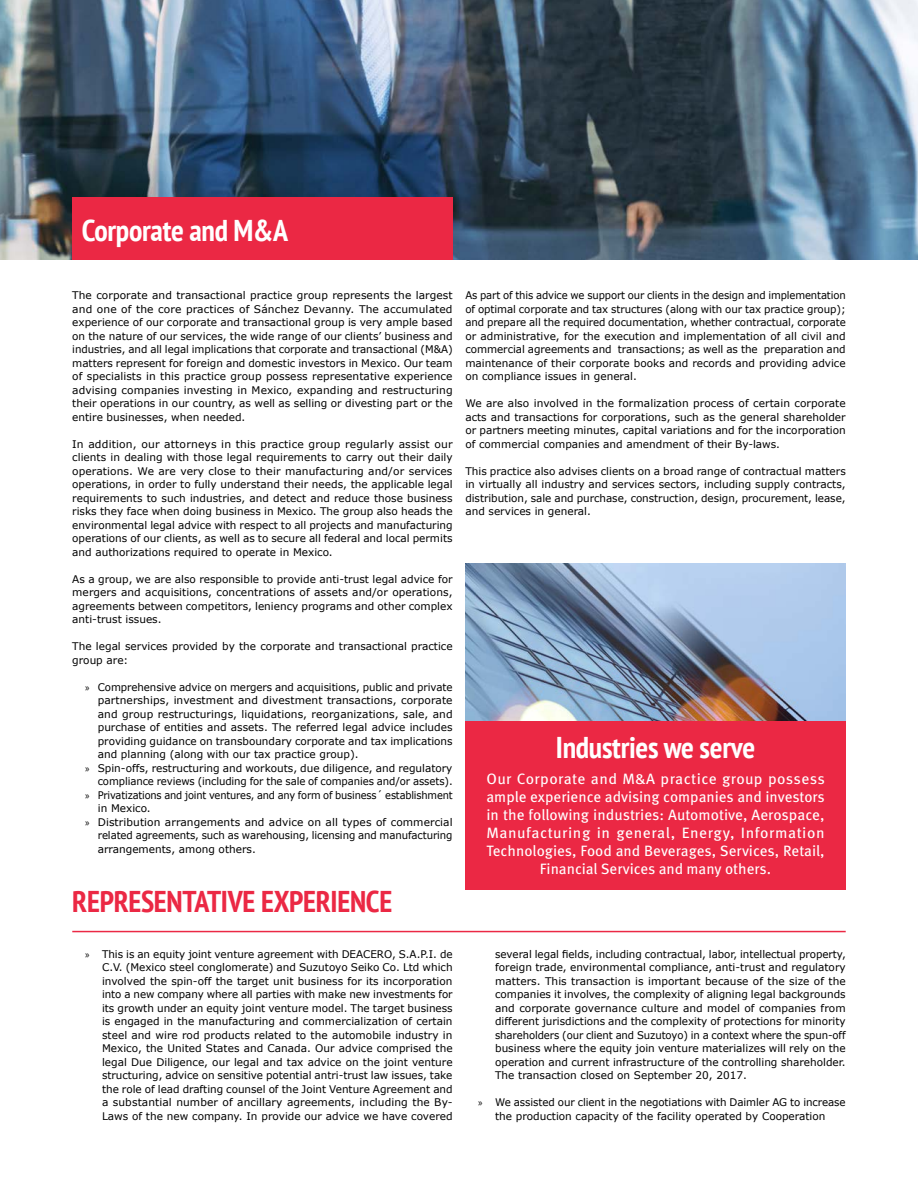
<style>
.page{position:relative;width:918px;height:1188px;background:#fff}
.page>*{position:absolute;margin:0;border:0;box-sizing:border-box;transform-origin:0 0}
.t1{font:700 condensed 30px "PT Sans";letter-spacing:-.01em;color:#fff}
.t2{font:700 condensed 30px "PT Sans";letter-spacing:-.01em;color:#eb2844}
.t3{font:15px/18px "Meta Pro";color:#fff;text-align:center}
.t4{font:10.5px/13.5px "Verdana";color:#000;text-align:justify}
.t5{font:10.5px/13.5px "Verdana";color:#000;text-align:justify;scale:.96 1}
.t6{font:10.5px "Verdana";color:#000;scale:.94 1}
.s1{font-family:"Myriad Pro"}
</style>
<div class="page">
<div style="left:465px;top:720px;width:381px;height:170px;background:#eb2844"></div>
<img style="left:0;top:0;width:918px;height:260px">
<div style="left:72px;top:198px;width:380px;height:62px;background:#eb2844"></div>
<img style="left:465px;top:563px;width:381px;height:157px">
<hr style="left:72px;top:931px;width:774px;height:1px;background:#eb2844">
<h1 class="t1" style="left:82px;top:211px;width:208px">Corporate and M&amp;A</h1>
<p class="t4" style="left:72px;top:289px;width:382px">The corporate and transactional practice group represents the largest and one of the core practices of Sánchez Devanny. The accumulated experience of our corporate and transactional group is very ample based on the nature of our services, the wide range of our clients’ business and industries, and all legal implications that corporate and transactional (M&amp;A) matters represent for foreign and domestic investors in Mexico. Our team of specialists in this practice group possess representative experience advising companies investing in Mexico, expanding and restructuring their operations in our country, as well as selling or divesting part or the entire businesses, when needed.</p>
<p class="t4" style="left:72px;top:437px;width:382px">In addition, our attorneys in this practice group regularly assist our clients in dealing with those legal requirements to carry out their daily operations. We are very close to their manufacturing and/or services operations, in order to fully understand their needs, the applicable legal requirements to such industries, and detect and reduce those business risks they face when doing business in Mexico. The group also heads the environmental legal advice with respect to all projects and manufacturing operations of our clients, as well as to secure all federal and local permits and authorizations required to operate in Mexico.</p>
<p class="t4" style="left:72px;top:572px;width:382px">As a group, we are also responsible to provide anti-trust legal advice for mergers and acquisitions, concentrations of assets and/or operations, agreements between competitors, leniency programs and other complex anti-trust issues.</p>
<p class="t4" style="left:72px;top:640px;width:382px">The legal services provided by the corporate and transactional practice group are:</p>
<p class="t4" style="left:85px;top:680px;width:369px"><span class="s1">»</span> Comprehensive advice on mergers and acquisitions, public and private</p>
<p class="t4" style="left:98px;top:694px;width:356px">partnerships, investment and divestment transactions, corporate</p>
<p class="t4" style="left:98px;top:707px;width:356px">and group restructurings, liquidations, reorganizations, sale, and</p>
<p class="t4" style="left:98px;top:721px;width:356px">purchase of entities and assets. The referred legal advice includes</p>
<p class="t4" style="left:98px;top:734px;width:356px">providing guidance on transboundary corporate and tax implications</p>
<p class="t4" style="left:98px;top:748px;width:262px">and planning (along with our tax practice group).</p>
<p class="t4" style="left:85px;top:761px;width:369px"><span class="s1">»</span> Spin-offs, restructuring and workouts, due diligence, and regulatory</p>
<p class="t5" style="left:98px;top:775px;width:371px">compliance reviews (including for the sale of companies and/or assets).</p>
<p class="t6" style="left:85px;top:788px;width:393px"><span class="s1">»</span> Privatizations and joint ventures, and any form of business´ establishment</p>
<p class="t4" style="left:98px;top:802px;width:54px">in Mexico.</p>
<p class="t4" style="left:85px;top:815px;width:369px"><span class="s1">»</span> Distribution arrangements and advice on all types of commercial</p>
<p class="t4" style="left:98px;top:829px;width:356px">related agreements, such as warehousing, licensing and manufacturing</p>
<p class="t4" style="left:98px;top:842px;width:160px">arrangements, among others.</p>
<p class="t5" style="left:465px;top:289px;width:398px">As part of this advice we support our clients in the design and implementation of optimal corporate and tax structures (along with our tax practice group); and prepare all the required documentation, whether contractual, corporate or administrative, for the execution and implementation of all civil and commercial agreements and transactions; as well as the preparation and maintenance of their corporate books and records and providing advice on compliance issues in general.</p>
<p class="t4" style="left:465px;top:397px;width:382px">We are also involved in the formalization process of certain corporate acts and transactions for corporations, such as the general shareholder or partners meeting minutes, capital variations and for the incorporation of commercial companies and amendment of their By-laws.</p>
<p class="t4" style="left:465px;top:464px;width:382px">This practice also advises clients on a broad range of contractual matters in virtually all industry and services sectors, including supply contracts, distribution, sale and purchase, construction, design, procurement, lease, and services in general.</p>
<h1 class="t1" style="left:556px;top:728px;width:201px">Industries we serve</h1>
<p class="t3" style="left:486px;top:769px;width:340px">Our Corporate and M&amp;A practice group possess ample experience advising companies and investors in the following industries: Automotive, Aerospace, Manufacturing in general, Energy, Information Technologies, Food and Beverages, Services, Retail, Financial Services and many others.</p>
<h1 class="t2" style="left:72px;top:882px;width:321px">REPRESENTATIVE EXPERIENCE</h1>
<p class="t4" style="left:102px;top:947px;width:352px;text-indent:-17px"><span class="s1">»</span> This is an equity joint venture agreement with DEACERO, S.A.P.I. de C.V. (Mexico steel conglomerate) and Suzutoyo Seiko Co. Ltd which involved the spin-off the target unit business for its incorporation into a new company where all parties with make new investments for its growth under an equity joint venture model. The target business is engaged in the manufacturing and commercialization of certain steel and wire rod products related to the automobile industry in Mexico, the United States and Canada. Our advice comprised the legal Due Diligence, our legal and tax advice on the joint venture structuring, advice on sensitive potential antri-trust law issues, take the role of lead drafting counsel of the Joint Venture Agreement and a substantial number of ancillary agreements, including the By-Laws of the new company. In provide our advice we have covered</p>
<p class="t4" style="left:495px;top:947px;width:352px">several legal fields, including contractual, labor, intellectual property, foreign trade, environmental compliance, anti-trust and regulatory matters. This transaction is important because of the size of the companies it involves, the complexity of aligning legal backgrounds and corporate governance culture and model of companies from different jurisdictions and the complexity of protections for minority shareholders (our client and Suzutoyo) in a context where the spun-off business where the equity join venture materializes will rely on the operation and current infrastructure of the controlling shareholder.<br>The transaction closed on September 20, 2017.</p>
<p class="t4" style="left:478px;top:1096px;width:369px;text-align:center"><span class="s1">»</span> We assisted our client in the negotiations with Daimler AG to increase the production capacity of the facility operated by Cooperation</p>
</div>
